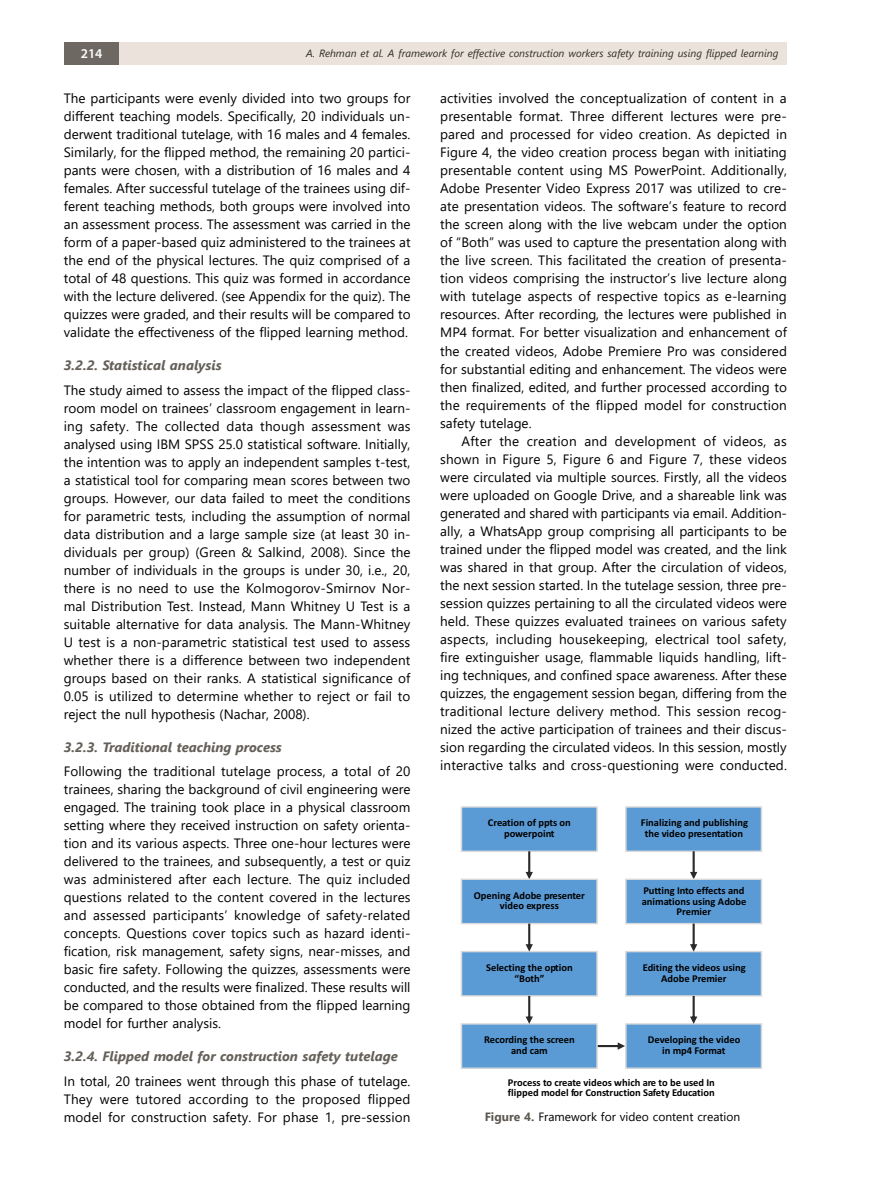
<style>
.page{position:relative;width:872px;height:1191px;background:#fff}
.page>*{position:absolute;margin:0;border:0;box-sizing:border-box;transform-origin:0 0}
._00{font:13.5px/18px "Segoe UI";letter-spacing:.005em;color:#000;text-align:justify}
._03{font:italic 700 13.5px "Segoe UI";color:#645f58}
.t1{font:600 13.5px "Myriad Pro";color:#fff}
.Figure{font:12px "Segoe UI";color:#000}
.t2{font:700 10.5px/10.5px "Calibri";color:#000;text-align:center}
.t3{font:italic 10.5px "Segoe UI";color:#302d25}
.s1{font-weight:700;color:#5c5750}
</style>
<div class="page">
<div style="left:64px;top:43px;width:55px;height:22px;background:#6d6861"></div>
<div style="left:119px;top:43px;width:668px;height:22px;background:#ebe3db"></div>
<svg style="left:598px;top:1042px;width:27px;height:7px"></svg>
<div style="left:461px;top:807px;width:136px;height:44px;background:#5b9bd5"></div>
<div style="left:461px;top:806px;width:137px;height:46px;border:1px solid #d9d9d9"></div>
<svg style="left:525px;top:851px;width:8px;height:27px"></svg>
<div style="left:461px;top:879px;width:136px;height:44px;background:#5b9bd5"></div>
<div style="left:461px;top:878px;width:137px;height:46px;border:1px solid #d9d9d9"></div>
<div style="left:461px;top:951px;width:136px;height:45px;background:#5b9bd5"></div>
<div style="left:461px;top:951px;width:137px;height:45px;border:1px solid #d9d9d9"></div>
<div style="left:461px;top:1024px;width:136px;height:44px;background:#5b9bd5"></div>
<div style="left:461px;top:1023px;width:137px;height:46px;border:1px solid #d9d9d9"></div>
<svg style="left:525px;top:923px;width:8px;height:28px"></svg>
<svg style="left:525px;top:996px;width:8px;height:28px"></svg>
<div style="left:626px;top:807px;width:135px;height:44px;background:#5b9bd5"></div>
<div style="left:625px;top:806px;width:137px;height:46px;border:1px solid #d9d9d9"></div>
<svg style="left:690px;top:851px;width:7px;height:27px"></svg>
<div style="left:626px;top:879px;width:135px;height:44px;background:#5b9bd5"></div>
<div style="left:625px;top:878px;width:137px;height:46px;border:1px solid #d9d9d9"></div>
<div style="left:626px;top:951px;width:135px;height:45px;background:#5b9bd5"></div>
<div style="left:625px;top:951px;width:137px;height:45px;border:1px solid #d9d9d9"></div>
<div style="left:626px;top:1024px;width:135px;height:44px;background:#5b9bd5"></div>
<div style="left:625px;top:1023px;width:137px;height:46px;border:1px solid #d9d9d9"></div>
<svg style="left:690px;top:923px;width:7px;height:28px"></svg>
<svg style="left:690px;top:996px;width:7px;height:28px"></svg>
<p class="t1" style="left:81px;top:45px;width:23px">214</p>
<p class="t3" style="left:306px;top:43px;width:474px">A. Rehman et al. A framework for effective construction workers safety training using flipped learning</p>
<p class="_00" style="left:64px;top:88px;width:348px">The participants were evenly divided into two groups for different teaching models. Specifically, 20 individuals un&shy;derwent traditional tutelage, with 16 males and 4 females.<br>Similarly, for the flipped method, the remaining 20 partici&shy;pants were chosen, with a distribution of 16 males and 4 females. After successful tutelage of the trainees using dif&shy;ferent teaching methods, both groups were involved into an assessment process. The assessment was carried in the form of a paper-based quiz administered to the trainees at the end of the physical lectures. The quiz comprised of a total of 48 questions. This quiz was formed in accordance with the lecture delivered. (see Appendix for the quiz). The quizzes were graded, and their results will be compared to validate the effectiveness of the flipped learning method.</p>
<p class="_03" style="left:64px;top:353px;width:159px">3.2.2. Statistical analysis</p>
<p class="_00" style="left:64px;top:380px;width:348px">The study aimed to assess the impact of the flipped class&shy;room model on trainees’ classroom engagement in learn&shy;ing safety. The collected data though assessment was analysed using IBM SPSS 25.0 statistical software. Initially, the intention was to apply an independent samples t-test, a statistical tool for comparing mean scores between two groups. However, our data failed to meet the conditions for parametric tests, including the assumption of normal data distribution and a large sample size (at least 30 in&shy;dividuals per group) (Green &amp; Salkind, 2008). Since the number of individuals in the groups is under 30, i.e., 20, there is no need to use the Kolmogorov-Smirnov Nor&shy;mal Distribution Test. Instead, Mann Whitney U Test is a suitable alternative for data analysis. The Mann-Whitney U test is a non-parametric statistical test used to assess whether there is a difference between two independent groups based on their ranks. A statistical significance of 0.05 is utilized to determine whether to reject or fail to reject the null hypothesis (Nachar, 2008).</p>
<p class="_03" style="left:64px;top:734px;width:220px">3.2.3. Traditional teaching process</p>
<p class="_00" style="left:64px;top:761px;width:348px">Following the traditional tutelage process, a total of 20 trainees, sharing the background of civil engineering were engaged. The training took place in a physical classroom setting where they received instruction on safety orienta&shy;tion and its various aspects. Three one-hour lectures were delivered to the trainees, and subsequently, a test or quiz was administered after each lecture. The quiz included questions related to the content covered in the lectures and assessed participants’ knowledge of safety-related concepts. Questions cover topics such as hazard identi&shy;fication, risk management, safety signs, near-misses, and basic fire safety. Following the quizzes, assessments were conducted, and the results were finalized. These results will be compared to those obtained from the flipped learning model for further analysis.</p>
<p class="_03" style="left:64px;top:1043px;width:335px">3.2.4. Flipped model for construction safety tutelage</p>
<p class="_00" style="left:64px;top:1070px;width:348px">In total, 20 trainees went through this phase of tutelage.<br>They were tutored according to the proposed flipped model for construction safety. For phase 1, pre-session</p>
<p class="_00" style="left:440px;top:88px;width:348px">activities involved the conceptualization of content in a presentable format. Three different lectures were pre&shy;pared and processed for video creation. As depicted in Figure 4, the video creation process began with initiating presentable content using MS PowerPoint. Additionally, Adobe Presenter Video Express 2017 was utilized to cre&shy;ate presentation videos. The software’s feature to record the screen along with the live webcam under the option of “Both” was used to capture the presentation along with the live screen. This facilitated the creation of presenta&shy;tion videos comprising the instructor’s live lecture along with tutelage aspects of respective topics as e-learning resources. After recording, the lectures were published in MP4 format. For better visualization and enhancement of the created videos, Adobe Premiere Pro was considered for substantial editing and enhancement. The videos were then finalized, edited, and further processed according to the requirements of the flipped model for construction safety tutelage.</p>
<p class="_00" style="left:440px;top:430px;width:348px;text-indent:21px">After the creation and development of videos, as shown in Figure 5, Figure 6 and Figure 7, these videos were circulated via multiple sources. Firstly, all the videos were uploaded on Google Drive, and a shareable link was generated and shared with participants via email. Addition&shy;ally, a WhatsApp group comprising all participants to be trained under the flipped model was created, and the link was shared in that group. After the circulation of videos, the next session started. In the tutelage session, three pre&shy;session quizzes pertaining to all the circulated videos were held. These quizzes evaluated trainees on various safety aspects, including housekeeping, electrical tool safety, fire extinguisher usage, flammable liquids handling, lift&shy;ing techniques, and confined space awareness. After these quizzes, the engagement session began, differing from the traditional lecture delivery method. This session recog&shy;nized the active participation of trainees and their discus&shy;sion regarding the circulated videos. In this session, mostly interactive talks and cross-questioning were conducted.</p>
<p class="t2" style="left:488px;top:817px;width:84px">Creation of ppts on powerpoint</p>
<p class="t2" style="left:641px;top:817px;width:109px">Finalizing and publishing the video presentation</p>
<p class="t2" style="left:642px;top:885px;width:106px">Putting Into effects and animations using Adobe<br>Premier</p>
<p class="t2" style="left:474px;top:889px;width:113px">Opening Adobe presenter video express</p>
<p class="t2" style="left:643px;top:962px;width:105px">Editing the videos using<br>Adobe Premier</p>
<p class="t2" style="left:486px;top:962px;width:88px">Selecting the option “Both”</p>
<p class="t2" style="left:648px;top:1034px;width:94px">Developing the video in mp4 Format</p>
<p class="t2" style="left:508px;top:1076px;width:208px;text-align:left">Process to create videos which are to be used In flipped model for Construction Safety Education</p>
<p class="Figure" style="left:485px;top:1105px;width:257px"><span class="s1">Figure 4.</span> Framework for video content creation</p>
<p class="t2" style="left:484px;top:1034px;width:92px">Recording the screen and cam</p>
</div>
